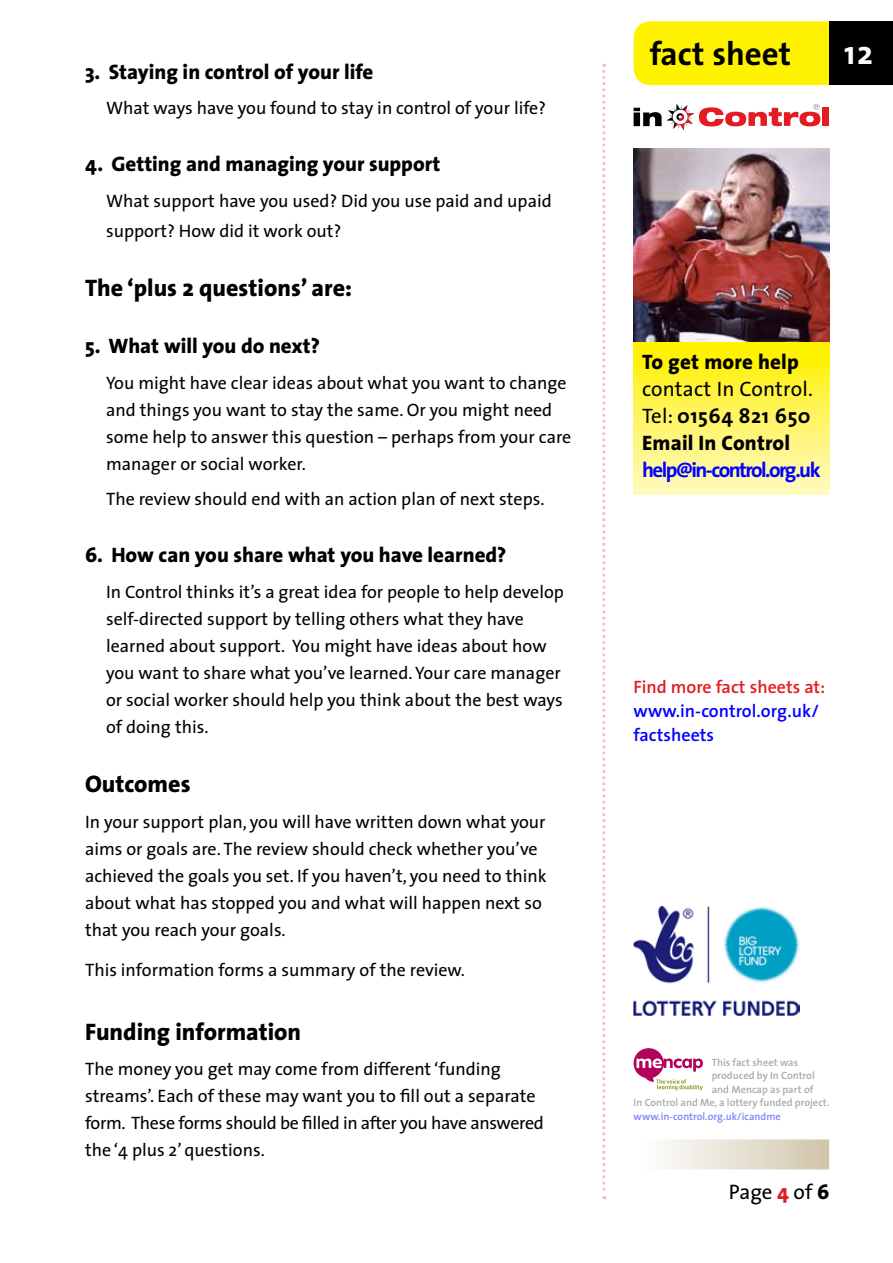
<style>
.page{position:relative;width:893px;height:1263px;background:#fff}
.page>*{position:absolute;margin:0;border:0;box-sizing:border-box;transform-origin:0 0}
.t1{font:700 33px "The Sans";color:#000}
.t2{font:700 33px "The Sans";color:#fff}
.t3{font:800 24px "The Sans";color:#000}
.t4{font:800 21px "The Sans";color:#000}
.t5{font:21px/27px "The Sans";color:#000;text-align:justify}
.t6{font:700 21px "The Sans";letter-spacing:-.075em;color:#00f}
.t7{font:18px/27px "The Sans";color:#000}
.t8{font:600 18px/24px "The Sans";color:#00f}
.t9{font:600 18px "The Sans";color:#e31b23}
.t10{font:600 10.5px "The Sans";color:#a7a9ac}
.t11{font:600 10.5px "The Sans";color:#8080ff}
.s1{font-weight:700}
.s2{font-weight:800}
.s3{font-weight:800;color:#e31b23}
</style>
<div class="page">
<svg style="left:602px;top:64px;width:3px;height:1135px"></svg>
<div style="left:634px;top:21px;width:195px;height:64px;background:#fff200"></div>
<div style="left:650px;top:41px;width:142px;height:24px;background:#fff200"></div>
<div style="left:829px;top:21px;width:64px;height:64px;background:#000"></div>
<div style="left:823px;top:107px;width:6px;height:19px;background:#e31b23"></div>
<svg style="left:634px;top:104px;width:186px;height:26px"></svg>
<svg style="left:634px;top:341px;width:195px;height:153px;background:#fef35e"></svg>
<img style="left:634px;top:149px;width:195px;height:192px">
<div style="left:634px;top:1139px;width:195px;height:30px;background:linear-gradient(to right,#fff,#d1c6ab)"></div>
<svg style="left:634px;top:1048px;width:69px;height:42px"></svg>
<img style="left:634px;top:907px;width:166px;height:109px">
<p class="t4" style="left:85px;top:54px;width:290px">3. Staying in control of your life</p>
<p class="t7" style="left:106px;top:94px;width:441px">What ways have you found to stay in control of your life?</p>
<p class="t4" style="left:85px;top:146px;width:357px">4. Getting and managing your support</p>
<p class="t7" style="left:106px;top:185px;width:447px;line-height:30px">What support have you used? Did you use paid and upaid support? How did it work out?</p>
<h2 class="t3" style="left:85px;top:268px;width:268px">The ‘plus 2 questions’ are:</h2>
<p class="t4" style="left:85px;top:328px;width:236px">5. What will you do next?</p>
<p class="t7" style="left:106px;top:369px;width:467px">You might have clear ideas about what you want to change and things you want to stay the same. Or you might need some help to answer this question – perhaps from your care manager or social worker.</p>
<p class="t7" style="left:106px;top:485px;width:440px">The review should end with an action plan of next steps.</p>
<p class="t4" style="left:85px;top:537px;width:423px">6. How can you share what you have learned?</p>
<p class="t7" style="left:106px;top:577px;width:459px">In Control thinks it’s a great idea for people to help develop self-directed support by telling others what they have learned about support. You might have ideas about how you want to share what you’ve learned. Your care manager or social worker should help you think about the best ways of doing this.</p>
<h2 class="t3" style="left:85px;top:764px;width:107px">Outcomes</h2>
<p class="t7" style="left:85px;top:808px;width:463px">In your support plan, you will have written down what your aims or goals are. The review should check whether you’ve achieved the goals you set. If you haven’t, you need to think about what has stopped you and what will happen next so that you reach your goals.</p>
<p class="t7" style="left:85px;top:955px;width:381px">This information forms a summary of the review.</p>
<h2 class="t3" style="left:85px;top:1011px;width:218px">Funding information</h2>
<p class="t7" style="left:85px;top:1055px;width:460px">The money you get may come from different ‘funding streams’. Each of these may want you to fill out a separate form. These forms should be filled in after you have answered the ‘4 plus 2’ questions.</p>
<h1 class="t1" style="left:650px;top:26px;width:143px">fact sheet</h1>
<h1 class="t2" style="left:844px;top:25px;width:30px">12</h1>
<p class="t4" style="left:642px;top:344px;width:158px">To get more help</p>
<p class="t5" style="left:642px;top:375px;width:172px">contact In Control.<br>Tel: <span class="s1">01564 821 650<br></span><span class="s2">Email In Control</span></p>
<p class="t6" style="left:642px;top:453px;width:180px">help@in-control.org.uk</p>
<p class="t9" style="left:634px;top:672px;width:193px">Find more fact sheets at:</p>
<p class="t8" style="left:634px;top:699px;width:187px">www.in-control.org.uk/ factsheets</p>
<p class="t10" style="left:712px;top:1053px;width:88px">This fact sheet was</p>
<p class="t10" style="left:712px;top:1067px;width:105px">produced by In Control</p>
<p class="t10" style="left:712px;top:1080px;width:103px">and Mencap as part of</p>
<p class="t10" style="left:634px;top:1094px;width:198px">In Control and Me, a lottery funded project.</p>
<p class="t11" style="left:634px;top:1107px;width:149px">www.in-control.org.uk/icandme</p>
<p class="t5" style="left:729px;top:1178px;width:102px">Page <span class="s3">4</span> of <span class="s2">6</span></p>
</div>
